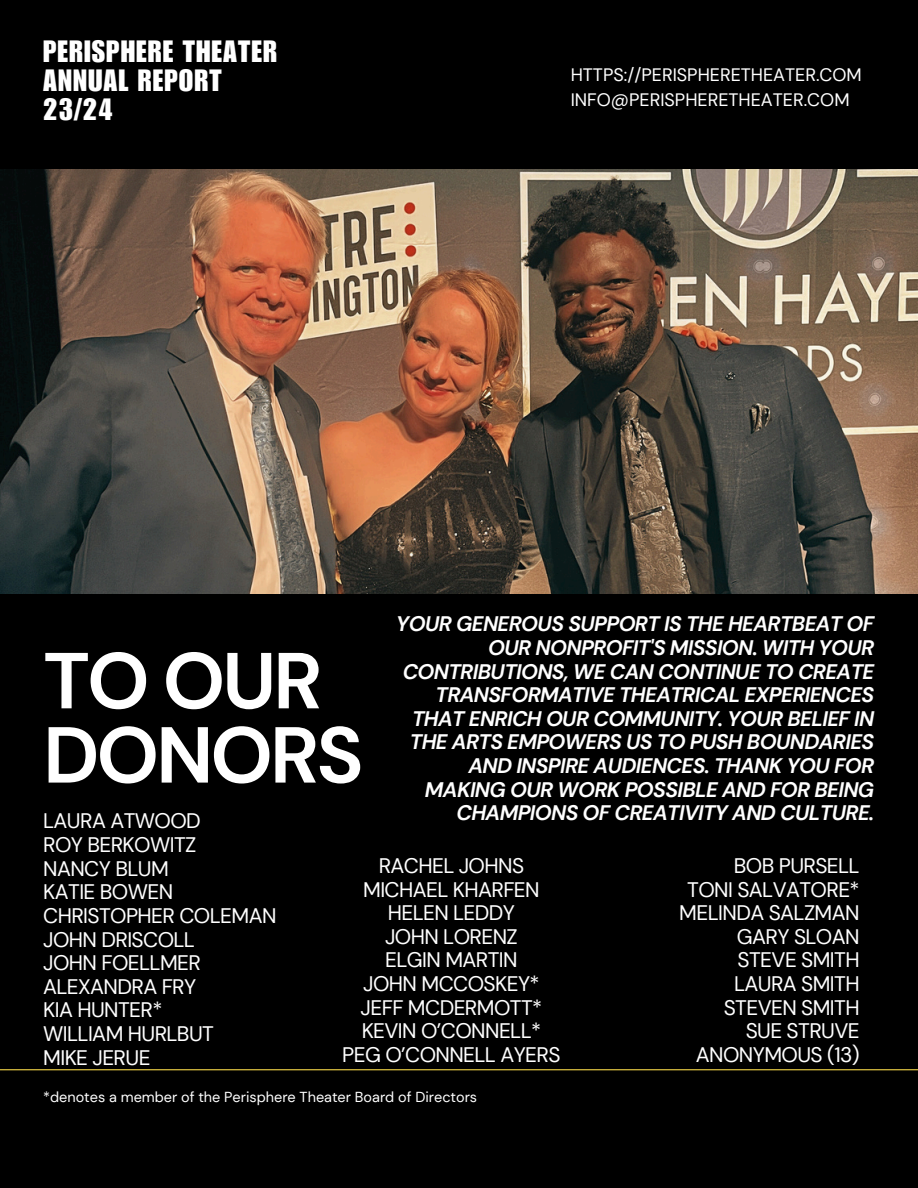
<style>
.page{position:relative;width:918px;height:1188px;background:#000}
.page>*{position:absolute;margin:0;border:0;box-sizing:border-box;transform-origin:0 0}
.t1{font:700 79.2px/74.2px "DM Sans";letter-spacing:-.035em;color:#fff}
.t2{font:30px/29.2px "Impact LT Std";letter-spacing:.035em;color:#fff}
.t3{font:21px/23.7px "DM Sans";letter-spacing:-.03em;color:#fff;text-align:right}
.t4{font:italic 700 21px/23.7px "DM Sans";letter-spacing:-.03em;color:#fff;text-align:right}
.t5{font:18px/24.8px "DM Sans";color:#fff}
.t6{font:14.4px "DM Sans";color:#fff}
</style>
<div class="page">
<img style="left:0;top:169px;width:918px;height:425px">
<hr style="left:0;top:1069px;width:918px;height:1px;background:#f4d649">
<h2 class="t2" style="left:43px;top:41px;width:235px">PERISPHERE THEATER<br>ANNUAL REPORT</h2>
<p class="t2" style="left:43px;top:99px;width:71px">23/24</p>
<h4 class="t5" style="left:571px;top:62px;width:293px">HTTPS://PERISPHERETHEATER.COM<br>INFO@PERISPHERETHEATER.COM</h4>
<h4 class="t4" style="left:396px;top:612px;width:480px">YOUR GENEROUS SUPPORT IS THE HEARTBEAT OF OUR NONPROFIT'S MISSION. WITH YOUR CONTRIBUTIONS, WE CAN CONTINUE TO CREATE TRANSFORMATIVE THEATRICAL EXPERIENCES THAT ENRICH OUR COMMUNITY. YOUR BELIEF IN THE ARTS EMPOWERS US TO PUSH BOUNDARIES AND INSPIRE AUDIENCES. THANK YOU FOR MAKING OUR WORK POSSIBLE AND FOR BEING CHAMPIONS OF CREATIVITY AND CULTURE.</h4>
<h5 class="t1" style="left:43px;top:644px;width:322px">TO OUR<br>DONORS</h5>
<p class="t3" style="left:43px;top:809px;width:235px;text-align:left">LAURA ATWOOD<br>ROY BERKOWITZ<br>NANCY BLUM<br>KATIE BOWEN<br>CHRISTOPHER COLEMAN<br>JOHN DRISCOLL<br>JOHN FOELLMER<br>ALEXANDRA FRY<br>KIA HUNTER*<br>WILLIAM HURLBUT<br>MIKE JERUE</p>
<h4 class="t3" style="left:342px;top:854px;width:220px;text-align:center">RACHEL JOHNS<br>MICHAEL KHARFEN<br>HELEN LEDDY<br>JOHN LORENZ<br>ELGIN MARTIN<br>JOHN MCCOSKEY*<br>JEFF MCDERMOTT*<br>KEVIN O’CONNELL*<br>PEG O’CONNELL AYERS</h4>
<h3 class="t3" style="left:679px;top:854px;width:182px">BOB PURSELL<br>TONI SALVATORE*<br>MELINDA SALZMAN<br>GARY SLOAN<br>STEVE SMITH<br>LAURA SMITH<br>STEVEN SMITH<br>SUE STRUVE<br>ANONYMOUS (13)</h3>
<p class="t6" style="left:43px;top:1088px;width:435px">*denotes a member of the Perisphere Theater Board of Directors</p>
</div>
